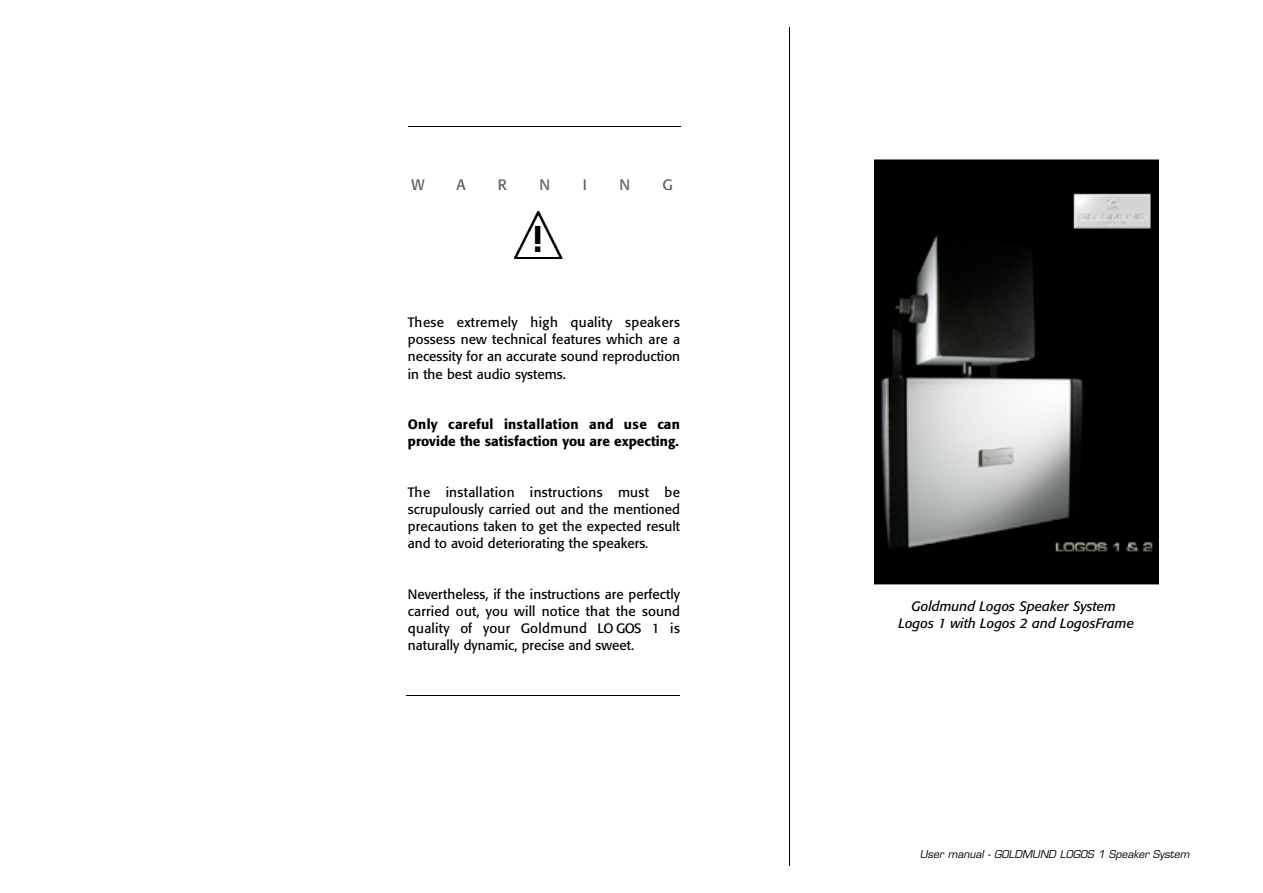
<style>
.page{position:relative;width:1263px;height:893px;background:#fff}
.page>*{position:absolute;margin:0;border:0;box-sizing:border-box;transform-origin:0 0}
.t1{font:700 condensed 36px "Eurostile";color:#000}
.t2{font:15px "Formata";color:#5e5e5e}
.t3{font:13.5px/17px "Formata";color:#000;text-align:justify}
.t4{font:500 13.5px/17px "Formata";color:#000}
.t5{font:italic 13.5px/17px "Formata";color:#000;text-align:center}
.t6{font:italic 10.5px "Eurostile";color:#000}
</style>
<div class="page">
<img style="left:514px;top:211px;width:48px;height:47px">
<hr style="left:408px;top:126px;width:272px;height:1px;background:#000">
<hr style="left:407px;top:695px;width:273px;height:1px;background:#000">
<hr style="left:789px;top:27px;width:1px;height:838px;background:#000">
<img style="left:874px;top:159px;width:285px;height:426px">
<p class="t2" style="left:411px;top:178px;width:15px">W</p>
<p class="t2" style="left:456px;top:178px;width:11px">A</p>
<p class="t2" style="left:498px;top:178px;width:11px">R</p>
<p class="t2" style="left:540px;top:178px;width:12px">N</p>
<p class="t2" style="left:583px;top:178px;width:6px">I</p>
<p class="t2" style="left:620px;top:178px;width:12px">N</p>
<p class="t2" style="left:662px;top:178px;width:12px">G</p>
<h1 class="t1" style="left:533px;top:226px;width:12px">!</h1>
<p class="t3" style="left:408px;top:315px;width:274px">These extremely high quality speakers possess new technical features which are a necessity for an accurate sound reproduction in the best audio systems.</p>
<p class="t4" style="left:408px;top:417px;width:274px">Only careful installation and use can provide the satisfaction you are expecting.</p>
<p class="t3" style="left:408px;top:485px;width:274px">The installation instructions must be scrupulously carried out and the mentioned precautions taken to get the expected result and to avoid deteriorating the speakers.</p>
<p class="t3" style="left:408px;top:587px;width:274px">Nevertheless, if the instructions are perfectly carried out, you will notice that the sound quality of your Goldmund LO GOS 1 is naturally dynamic, precise and sweet.</p>
<p class="t5" style="left:899px;top:598px;width:237px">Goldmund Logos Speaker System<br>Logos 1 with Logos 2 and LogosFrame</p>
<p class="t6" style="left:920px;top:849px;width:271px">User manual - GOLDMUND LOGOS 1 Speaker System</p>
</div>
